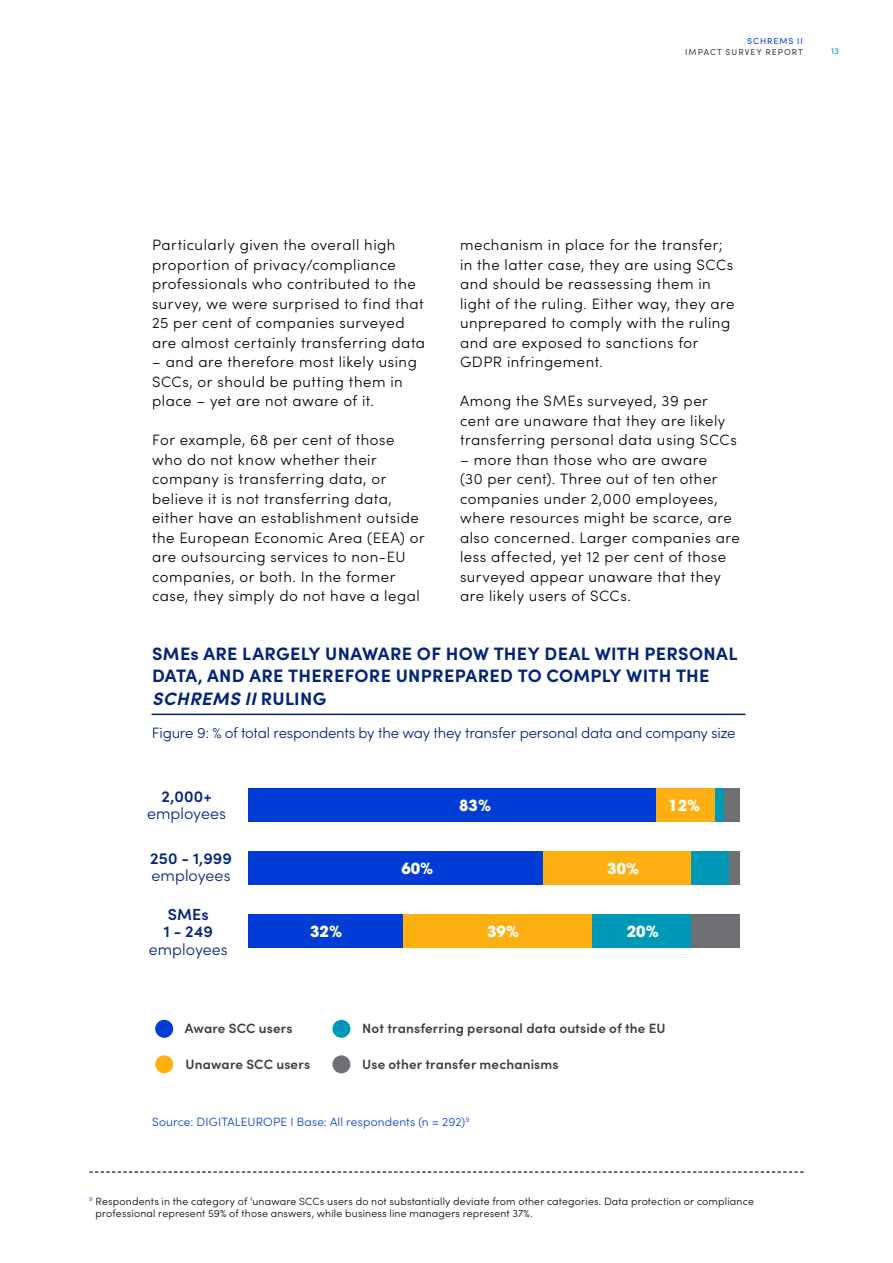
<style>
.page{position:relative;width:893px;height:1263px;background:#fff}
.page>*{position:absolute;margin:0;border:0;box-sizing:border-box;transform-origin:0 0}
.t1{font:700 18px/22.5px "Sofia Pro";letter-spacing:.02em;color:#00237b}
.t2{font:300 16.05px "Sofia Pro";color:#00237b}
.t3{font:600 16.05px/17.4px "Sofia Pro";letter-spacing:.005em;color:#00237b}
.t4{font:700 15.15px "Avant Garde";color:#fff}
.t5{font:300 15px/19.5px "Sofia Pro";letter-spacing:.035em;color:#000}
.t6{font:300 15px "Sofia Pro";letter-spacing:-.015em;color:#00237b}
.t7{font:600 13.5px "Sofia Pro";letter-spacing:.01em;color:#3c3d3d}
.t8{font:300 12px "Sofia Pro";letter-spacing:.015em;color:#003dd6}
.t9{font:300 10.5px/12px "Sofia Pro";letter-spacing:.02em;color:#000}
.t10{font:8.7px "Sofia Pro";letter-spacing:.12em;color:#3c3d3d}
.t11{font:8.7px "Sofia Pro";letter-spacing:.12em;color:#003dd6}
.t12{font:8.7px "Sofia Pro";color:#0098b7}
.s1{font-style:italic}
</style>
<div class="page">
<svg style="left:89px;top:1171px;width:715px;height:1px"></svg>
<hr style="left:152px;top:714px;width:593px;height:1px;background:#00237b">
<div style="left:155px;top:1020px;width:18px;height:18px;background:#003dd6;border-radius:50%"></div>
<div style="left:155px;top:1055px;width:18px;height:18px;background:#ffb011;border-radius:50%"></div>
<div style="left:332px;top:1055px;width:18px;height:18px;background:#6f7073;border-radius:50%"></div>
<div style="left:248px;top:789px;width:408px;height:33px;background:#003dd6"></div>
<div style="left:656px;top:789px;width:59px;height:33px;background:#ffb011"></div>
<div style="left:715px;top:789px;width:9px;height:33px;background:#0098b7"></div>
<div style="left:724px;top:789px;width:16px;height:33px;background:#6f7073"></div>
<div style="left:248px;top:852px;width:295px;height:33px;background:#003dd6"></div>
<div style="left:543px;top:852px;width:149px;height:33px;background:#ffb011"></div>
<div style="left:691px;top:852px;width:39px;height:33px;background:#0098b7"></div>
<div style="left:730px;top:852px;width:10px;height:33px;background:#6f7073"></div>
<div style="left:248px;top:914px;width:155px;height:34px;background:#003dd6"></div>
<div style="left:403px;top:914px;width:189px;height:34px;background:#ffb011"></div>
<div style="left:592px;top:914px;width:99px;height:34px;background:#0098b7"></div>
<div style="left:691px;top:914px;width:49px;height:34px;background:#6f7073"></div>
<div style="left:332px;top:1020px;width:18px;height:18px;background:#0098b7;border-radius:50%"></div>
<p class="t11" style="left:747px;top:35px;width:57px">SCHREMS II</p>
<p class="t10" style="left:685px;top:46px;width:119px">IMPACT SURVEY REPORT</p>
<p class="t12" style="left:831px;top:45px;width:9px">13</p>
<p class="t5" style="left:152px;top:235px;width:275px">Particularly given the overall high proportion of privacy/compliance professionals who contributed to the survey, we were surprised to find that 25 per cent of companies surveyed are almost certainly transferring data</p>
<p class="t5" style="left:152px;top:352px;width:266px">– and are therefore most likely using<br>SCCs, or should be putting them in place – yet are not aware of it.</p>
<p class="t5" style="left:152px;top:430px;width:274px">For example, 68 per cent of those who do not know whether their company is transferring data, or believe it is not transferring data, either have an establishment outside the European Economic Area (EEA) or are outsourcing services to non-EU companies, or both. In the former case, they simply do not have a legal</p>
<p class="t5" style="left:460px;top:235px;width:276px">mechanism in place for the transfer; in the latter case, they are using SCCs and should be reassessing them in light of the ruling. Either way, they are unprepared to comply with the ruling and are exposed to sanctions for GDPR infringement.</p>
<p class="t5" style="left:460px;top:391px;width:278px">Among the SMEs surveyed, 39 per cent are unaware that they are likely transferring personal data using SCCs</p>
<p class="t5" style="left:460px;top:449px;width:281px">– more than those who are aware<br>(30 per cent). Three out of ten other companies under 2,000 employees, where resources might be scarce, are also concerned. Larger companies are less affected, yet 12 per cent of those surveyed appear unaware that they are likely users of SCCs.</p>
<p class="t1" style="left:152px;top:641px;width:587px">SMEs ARE LARGELY UNAWARE OF HOW THEY DEAL WITH PERSONAL<br>DATA, AND ARE THEREFORE UNPREPARED TO COMPLY WITH THE<br><span class="s1">SCHREMS II</span> RULING</p>
<p class="t6" style="left:152px;top:722px;width:585px">Figure 9: % of total respondents by the way they transfer personal data and company size</p>
<p class="t3" style="left:162px;top:786px;width:51px">2,000+</p>
<p class="t2" style="left:147px;top:802px;width:80px">employees</p>
<p class="t3" style="left:150px;top:848px;width:83px">250 - 1,999</p>
<p class="t2" style="left:152px;top:864px;width:80px">employees</p>
<p class="t3" style="left:164px;top:904px;width:51px">SMEs<br>1 - 249</p>
<p class="t2" style="left:149px;top:937px;width:80px">employees</p>
<p class="t4" style="left:459px;top:796px;width:33px">83%</p>
<p class="t4" style="left:668px;top:796px;width:33px">12%</p>
<p class="t4" style="left:401px;top:859px;width:33px">60%</p>
<p class="t4" style="left:607px;top:859px;width:33px">30%</p>
<p class="t4" style="left:310px;top:922px;width:33px">32%</p>
<p class="t4" style="left:487px;top:922px;width:33px">39%</p>
<p class="t4" style="left:627px;top:922px;width:33px">20%</p>
<p class="t7" style="left:362px;top:1018px;width:305px">Not transferring personal data outside of the EU</p>
<p class="t7" style="left:185px;top:1018px;width:109px">Aware SCC users</p>
<p class="t7" style="left:186px;top:1054px;width:126px">Unaware SCC users</p>
<p class="t7" style="left:362px;top:1054px;width:198px">Use other transfer mechanisms</p>
<p class="t8" style="left:152px;top:1113px;width:319px">Source: DIGITALEUROPE I Base: All respondents (n = 292)<sup>9</sup></p>
<p class="t9" style="left:96px;top:1194px;width:660px;text-indent:-6px"><sup>9</sup> Respondents in the category of ‘unaware SCCs users do not substantially deviate from other categories. Data protection or compliance professional represent 59% of those answers, while business line managers represent 37%.</p>
</div>
